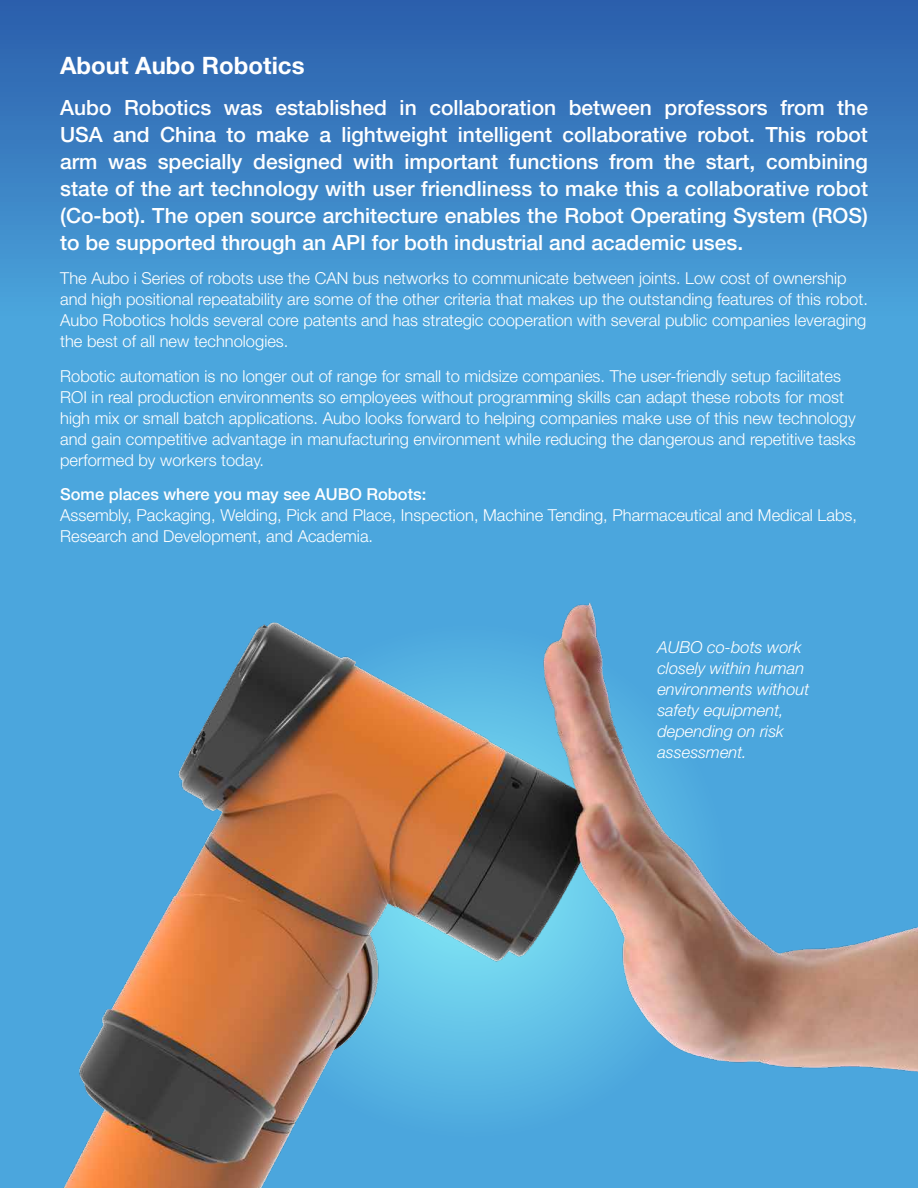
<style>
.page{position:relative;width:918px;height:1188px;background:#fff}
.page>*{position:absolute;margin:0;border:0;box-sizing:border-box;transform-origin:0 0}
.t1{font:700 24px "Helvetica Neue";color:#fff}
.t2{font:500 21px/27px "Helvetica Neue";color:#fff;text-align:justify}
.t3{font:300 16.5px/21px "Helvetica Neue";color:#fff}
.t4{font:italic 300 16.5px/21px "Helvetica Neue";color:#fff}
.t5{font:500 16.5px "Helvetica Neue";color:#fff}
.s1{font-family:"Arial";font-weight:400}
</style>
<div class="page">
<svg style="left:0;top:0;width:918px;height:536px;background:#418fcd"></svg>
<img style="left:0;top:536px;width:918px;height:652px">
<h1 class="t1" style="left:60px;top:51px;width:246px">About Aubo Robotics</h1>
<p class="t2" style="left:60px;top:93px;width:809px">Aubo Robotics was established in collaboration between professors from the USA and China to make a lightweight intelligent collaborative robot. This robot arm was specially designed with important functions from the start, combining state of the art technology with user friendliness to make this a collaborative robot (Co-bot). The open source architecture enables the Robot Operating System (ROS) to be supported through an API for both industrial and academic uses.</p>
<p class="t3" style="left:60px;top:267px;width:809px">The Aubo i Series of robots use the CAN bus networks to communicate between joints. Low cost of ownership and high positional repeatability are some of the other criteria that makes up the outstanding features of this robot.<br>Aubo Robotics holds several core patents and has strategic cooperation with several public companies leveraging the best of all new technologies.</p>
<p class="t3" style="left:60px;top:365px;width:797px">Robotic automation is no longer out of range for small to midsize companies. The user-friendly setup facilitates ROI in real production environments so employees without program<span class="s1">m</span>ing skills can adapt these robots for most high mix or small batch applications. Aubo looks forward to helping companies make use of this new technology and gain competitive advantage in manufacturing environment while reducing the dangerous and repetitive tasks performed by workers today.</p>
<p class="t5" style="left:60px;top:484px;width:368px">Some places where you may see AUBO Robots:</p>
<p class="t3" style="left:60px;top:504px;width:798px">Assembly, Packaging, Welding, Pick and Place, Inspection, Machine Tending, Pharmaceutical and Medical Labs,<br>Research and Development, and Academia.</p>
<p class="t4" style="left:657px;top:637px;width:153px">AUBO co-bots work closely within human environments without safety equipment, depending on risk assessment.</p>
</div>
